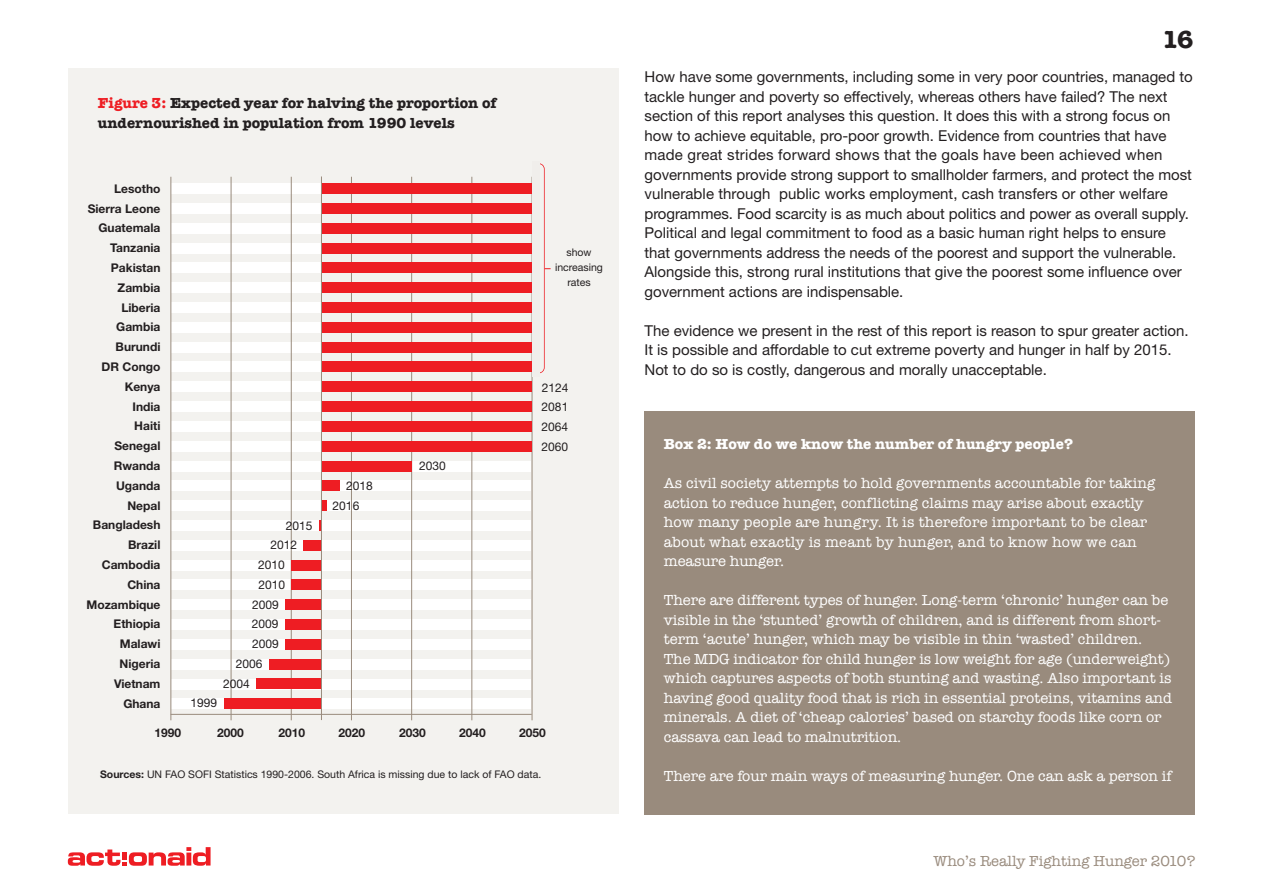
<style>
.page{position:relative;width:1263px;height:893px;background:#fff}
.page>*{position:absolute;margin:0;border:0;box-sizing:border-box;transform-origin:0 0}
.t1{font:700 25.5px "American Typewriter";color:#231f20}
.t2{font:15px/19.5px "Helvetica Neue";color:#231f20}
.t3{font:15px/19.5px "American Typewriter";color:#fff}
.t4{font:700 15px/19.5px "American Typewriter";color:#231f20}
.t5{font:700 15px "American Typewriter";color:#fff}
.t6{font:15px "American Typewriter";color:#998b7d}
.t7{font:700 12px/19.8px "Helvetica Neue";color:#231f20;text-align:right}
.t8{font:12px/19.6px "Helvetica Neue";color:#231f20}
.t9{font:10.5px/15px "Helvetica Neue";color:#231f20;text-align:center}
.s1{color:#ee1d23}
.s2{font-weight:700}
</style>
<div class="page">
<svg style="left:68px;top:847px;width:143px;height:19px"></svg>
<div style="left:68px;top:68px;width:551px;height:745px;background:#f3f2ef"></div>
<div style="left:171px;top:500px;width:359px;height:11px;background:#fff"></div>
<div style="left:171px;top:520px;width:359px;height:11px;background:#fff"></div>
<div style="left:171px;top:540px;width:360px;height:11px;background:#fff"></div>
<div style="left:171px;top:560px;width:359px;height:10px;background:#fff"></div>
<div style="left:171px;top:580px;width:361px;height:10px;background:#fff"></div>
<div style="left:171px;top:599px;width:359px;height:11px;background:#fff"></div>
<div style="left:171px;top:619px;width:359px;height:11px;background:#fff"></div>
<div style="left:171px;top:639px;width:359px;height:11px;background:#fff"></div>
<div style="left:171px;top:659px;width:359px;height:10px;background:#fff"></div>
<div style="left:171px;top:679px;width:360px;height:10px;background:#fff"></div>
<div style="left:171px;top:698px;width:360px;height:11px;background:#fff"></div>
<div style="left:171px;top:183px;width:360px;height:11px;background:#fff"></div>
<div style="left:171px;top:203px;width:360px;height:11px;background:#fff"></div>
<div style="left:171px;top:223px;width:360px;height:11px;background:#fff"></div>
<div style="left:171px;top:243px;width:360px;height:10px;background:#fff"></div>
<div style="left:171px;top:263px;width:360px;height:10px;background:#fff"></div>
<div style="left:171px;top:282px;width:359px;height:11px;background:#fff"></div>
<div style="left:171px;top:302px;width:360px;height:11px;background:#fff"></div>
<div style="left:171px;top:322px;width:360px;height:11px;background:#fff"></div>
<div style="left:171px;top:342px;width:359px;height:10px;background:#fff"></div>
<div style="left:171px;top:362px;width:359px;height:10px;background:#fff"></div>
<div style="left:171px;top:381px;width:360px;height:11px;background:#fff"></div>
<div style="left:171px;top:401px;width:359px;height:11px;background:#fff"></div>
<div style="left:171px;top:421px;width:359px;height:11px;background:#fff"></div>
<div style="left:171px;top:441px;width:360px;height:11px;background:#fff"></div>
<div style="left:171px;top:461px;width:360px;height:10px;background:#fff"></div>
<div style="left:171px;top:481px;width:360px;height:10px;background:#fff"></div>
<hr style="left:170px;top:177px;width:1px;height:543px;background:#998b7d">
<hr style="left:231px;top:177px;width:1px;height:543px;background:#998b7d">
<hr style="left:291px;top:177px;width:1px;height:543px;background:#998b7d">
<hr style="left:351px;top:177px;width:1px;height:543px;background:#998b7d">
<hr style="left:411px;top:177px;width:1px;height:543px;background:#998b7d">
<hr style="left:471px;top:177px;width:1px;height:543px;background:#998b7d">
<hr style="left:532px;top:177px;width:1px;height:543px;background:#998b7d">
<hr style="left:171px;top:714px;width:361px;height:1px;background:#998b7d">
<div style="left:321px;top:500px;width:5px;height:11px;background:#ee1d23"></div>
<svg style="left:319px;top:520px;width:2px;height:11px"></svg>
<div style="left:303px;top:540px;width:18px;height:11px;background:#ee1d23"></div>
<div style="left:291px;top:560px;width:30px;height:10px;background:#ee1d23"></div>
<div style="left:291px;top:580px;width:30px;height:10px;background:#ee1d23"></div>
<div style="left:285px;top:599px;width:36px;height:11px;background:#ee1d23"></div>
<div style="left:285px;top:619px;width:36px;height:11px;background:#ee1d23"></div>
<div style="left:285px;top:639px;width:36px;height:11px;background:#ee1d23"></div>
<div style="left:269px;top:659px;width:52px;height:10px;background:#ee1d23"></div>
<div style="left:256px;top:679px;width:65px;height:10px;background:#ee1d23"></div>
<div style="left:224px;top:698px;width:97px;height:11px;background:#ee1d23"></div>
<hr style="left:321px;top:176px;width:1px;height:544px;background:#998b7d">
<div style="left:322px;top:183px;width:209px;height:11px;background:#ee1d23"></div>
<div style="left:322px;top:203px;width:209px;height:11px;background:#ee1d23"></div>
<div style="left:322px;top:223px;width:209px;height:11px;background:#ee1d23"></div>
<div style="left:322px;top:243px;width:209px;height:10px;background:#ee1d23"></div>
<div style="left:322px;top:263px;width:209px;height:10px;background:#ee1d23"></div>
<div style="left:322px;top:282px;width:210px;height:11px;background:#ee1d23"></div>
<div style="left:322px;top:302px;width:210px;height:11px;background:#ee1d23"></div>
<div style="left:322px;top:322px;width:210px;height:11px;background:#ee1d23"></div>
<div style="left:322px;top:342px;width:210px;height:10px;background:#ee1d23"></div>
<div style="left:322px;top:362px;width:210px;height:10px;background:#ee1d23"></div>
<div style="left:322px;top:381px;width:210px;height:11px;background:#ee1d23"></div>
<div style="left:322px;top:401px;width:210px;height:11px;background:#ee1d23"></div>
<div style="left:322px;top:421px;width:210px;height:11px;background:#ee1d23"></div>
<div style="left:322px;top:441px;width:209px;height:10px;background:#ee1d23"></div>
<div style="left:322px;top:461px;width:89px;height:10px;background:#ee1d23"></div>
<div style="left:322px;top:480px;width:18px;height:11px;background:#ee1d23"></div>
<div style="left:533px;top:163px;width:12px;height:210px;border:2px solid #ee1d23;border-radius:6px"></div>
<div style="left:533px;top:161px;width:7px;height:215px;background:#f0eeeb"></div>
<div style="left:644px;top:412px;width:550px;height:403px;background:#998b7d"></div>
<p class="t4" style="left:98px;top:94px;width:400px"><span class="s1">Figure 3:</span> Expected year for halving the proportion of undernourished in population from 1990 levels</p>
<p class="t7" style="left:86px;top:178px;width:75px">Lesotho<br>Sierra Leone<br>Guatemala<br>Tanzania<br>Pakistan<br>Zambia<br>Liberia<br>Gambia<br>Burundi<br>DR Congo<br>Kenya<br>India<br>Haiti<br>Senegal<br>Rwanda<br>Uganda<br>Nepal<br>Bangladesh<br>Brazil<br>Cambodia<br>China<br>Mozambique<br>Ethiopia<br>Malawi<br>Nigeria<br>Vietnam<br>Ghana</p>
<p class="t8" style="left:286px;top:515px;width:28px">2015</p>
<p class="t8" style="left:271px;top:535px;width:28px">2012</p>
<p class="t8" style="left:258px;top:555px;width:28px">2010</p>
<p class="t8" style="left:259px;top:575px;width:28px">2010</p>
<p class="t8" style="left:252px;top:594px;width:28px">2009</p>
<p class="t8" style="left:252px;top:614px;width:28px">2009</p>
<p class="t8" style="left:252px;top:634px;width:28px">2009</p>
<p class="t8" style="left:236px;top:654px;width:28px">2006</p>
<p class="t8" style="left:223px;top:674px;width:28px">2004</p>
<p class="t8" style="left:191px;top:693px;width:28px">1999</p>
<p class="t8" style="left:333px;top:475px;width:42px;line-height:20.1px;text-indent:14px">2018<br>2016</p>
<p class="t8" style="left:419px;top:456px;width:28px">2030</p>
<p class="t9" style="left:555px;top:244px;width:49px">show increasing rates</p>
<p class="t8" style="left:541px;top:378px;width:28px;text-align:justify">2124<br>2081<br>2064<br>2060</p>
<p class="t7" style="left:155px;top:722px;width:28px">1990</p>
<p class="t7" style="left:217px;top:722px;width:28px">2000</p>
<p class="t7" style="left:278px;top:722px;width:28px">2010</p>
<p class="t7" style="left:338px;top:722px;width:28px">2020</p>
<p class="t7" style="left:399px;top:722px;width:28px">2030</p>
<p class="t7" style="left:459px;top:722px;width:28px">2040</p>
<p class="t7" style="left:519px;top:722px;width:28px">2050</p>
<p class="t9" style="left:100px;top:767px;width:443px"><span class="s2">Sources:</span> UN FAO SOFI Statistics 1990-2006. South Africa is missing due to lack of FAO data.</p>
<h1 class="t1" style="left:1162px;top:24px;width:33px">16</h1>
<p class="t2" style="left:644px;top:67px;width:550px">How have some governments, including some in very poor countries, managed to tackle hunger and poverty so effectively, whereas others have failed? The next section of this report analyses this question. It does this with a strong focus on how to achieve equitable, pro-poor growth. Evidence from countries that have made great strides forward shows that the goals have been achieved when governments provide strong support to smallholder farmers, and protect the most vulnerable through public works employment, cash transfers or other welfare programmes. Food scarcity is as much about politics and power as overall supply.<br>Political and legal commitment to food as a basic human right helps to ensure that governments address the needs of the poorest and support the vulnerable.<br>Alongside this, strong rural institutions that give the poorest some influence over government actions are indispensable.</p>
<p class="t2" style="left:644px;top:321px;width:545px">The evidence we present in the rest of this report is reason to spur greater action.<br>It is possible and affordable to cut extreme poverty and hunger in half by 2015.<br>Not to do so is costly, dangerous and morally unacceptable.</p>
<p class="t5" style="left:664px;top:435px;width:411px">Box 2: How do we know the number of hungry people?</p>
<p class="t3" style="left:664px;top:474px;width:493px">As civil society attempts to hold governments accountable for taking action to reduce hunger, conflicting claims may arise about exactly how many people are hungry. It is therefore important to be clear about what exactly is meant by hunger, and to know how we can measure hunger.</p>
<p class="t3" style="left:664px;top:591px;width:510px">There are different types of hunger. Long-term ‘chronic’ hunger can be visible in the ‘stunted’ growth of children, and is different from short&shy;term ‘acute’ hunger, which may be visible in thin ‘wasted’ children.<br>The MDG indicator for child hunger is low weight for age (underweight) which captures aspects of both stunting and wasting. Also important is having good quality food that is rich in essential proteins, vitamins and minerals. A diet of ‘cheap calories’ based on starchy foods like corn or cassava can lead to malnutrition.</p>
<p class="t3" style="left:664px;top:766px;width:509px">There are four main ways of measuring hunger. One can ask a person if</p>
<p class="t6" style="left:933px;top:853px;width:264px">Who’s Really Fighting Hunger 2010?</p>
</div>
